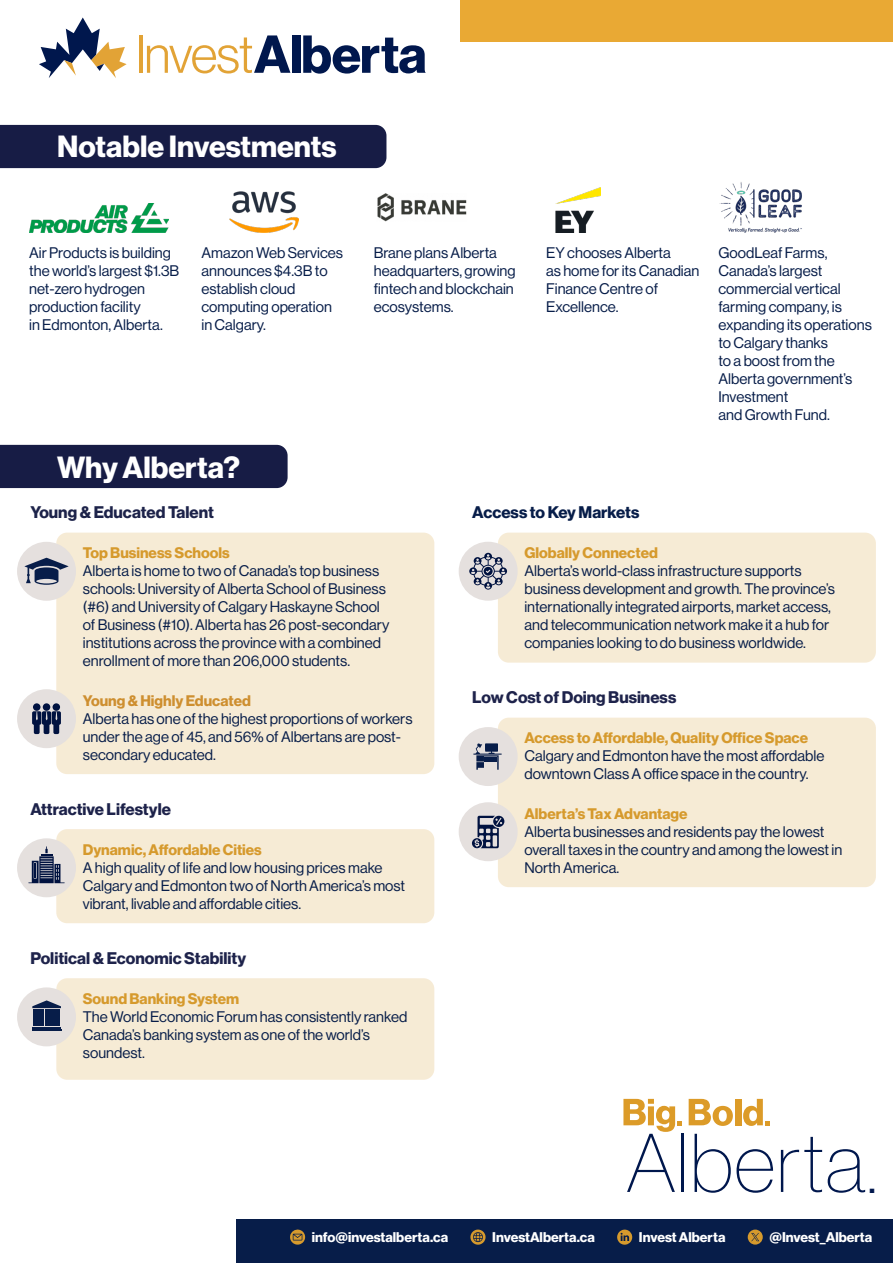
<style>
.page{position:relative;width:893px;height:1263px;background:#fff}
.page>*{position:absolute;margin:0;border:0;box-sizing:border-box;transform-origin:0 0}
.t1{font:30px "N Haas Grotesk DS Pro 75 Bd";color:#fff}
.t2{font:25.5px "N Haas Grotesk DS Pro 75 Bd";color:#00174d}
.t3{font:16.5px "N Haas Grotesk DS Pro 75 Bd";color:#1e234b}
.t4{font:16.5px "N Haas Grotesk DS Pro 75 Bd";color:#1d234a}
.t5{font:16.5px "N Haas Grotesk DS Pro 75 Bd";color:#1d224a}
.t6{font:16.5px "N Haas Grotesk DS Pro 75 Bd";color:#071d49}
.t7{font:15px/18px "N Haas Grotesk DS Pro 55 Rg";color:#071d49}
.t8{font:15px "N Haas Grotesk DS Pro 75 Bd";color:#d69a2d}
.t9{font:15px "N Haas Grotesk DS Pro 75 Bd";color:#ce8f30}
.t10{font:13.8px "N Haas Grotesk DS Pro 75 Bd";color:#fff}
</style>
<div class="page">
<div style="left:0;top:445px;width:288px;height:43px;background:#171c45"></div>
<div style="left:498px;top:533px;width:378px;height:130px;background:#f6ebd5;border-radius:11px"></div>
<div style="left:498px;top:718px;width:378px;height:169px;background:#f6ebd5;border-radius:11px"></div>
<div style="left:0;top:125px;width:386px;height:43px;background:#171c45"></div>
<div style="left:56px;top:829px;width:378px;height:94px;background:#f6ebd5;border-radius:11px"></div>
<div style="left:56px;top:533px;width:378px;height:241px;background:#f6ebd5;border-radius:11px"></div>
<div style="left:56px;top:978px;width:378px;height:102px;background:#f6ebd5;border-radius:11px"></div>
<img style="left:556px;top:188px;width:45px;height:45px">
<img style="left:377px;top:193px;width:90px;height:29px">
<img style="left:719px;top:182px;width:83px;height:51px">
<img style="left:29px;top:203px;width:140px;height:30px">
<img style="left:229px;top:192px;width:69px;height:41px">
<div style="left:460px;top:0;width:433px;height:42px;background:#e9a934"></div>
<hr style="left:139px;top:35px;width:3px;height:38px;background:#e2a336">
<svg style="left:147px;top:35px;width:143px;height:39px"></svg>
<div style="left:292px;top:35px;width:8px;height:38px;background:#00174d"></div>
<svg style="left:303px;top:35px;width:123px;height:39px"></svg>
<svg style="left:39px;top:17px;width:88px;height:61px"></svg>
<hr style="left:682px;top:1134px;width:2px;height:58px;background:#00174d">
<svg style="left:695px;top:1134px;width:78px;height:59px"></svg>
<svg style="left:781px;top:1137px;width:41px;height:55px"></svg>
<svg style="left:828px;top:1149px;width:37px;height:44px"></svg>
<svg style="left:623px;top:1099px;width:58px;height:93px"></svg>
<svg style="left:689px;top:1099px;width:44px;height:27px"></svg>
<div style="left:735px;top:1099px;width:6px;height:26px;background:#dc9b28"></div>
<svg style="left:743px;top:1099px;width:26px;height:27px"></svg>
<div style="left:237px;top:1220px;width:656px;height:43px;background:#071d49"></div>
<svg style="left:617px;top:1229px;width:15px;height:16px"></svg>
<svg style="left:748px;top:1229px;width:15px;height:15px"></svg>
<svg style="left:470px;top:1229px;width:15px;height:16px"></svg>
<svg style="left:290px;top:1229px;width:15px;height:15px"></svg>
<div style="left:17px;top:987px;width:59px;height:59px;background:#e5e0de;border-radius:50%"></div>
<hr style="left:32px;top:1029px;width:30px;height:1px;background:#071d49">
<svg style="left:32px;top:1000px;width:29px;height:28px"></svg>
<div style="left:17px;top:838px;width:59px;height:59px;background:#e5e0de;border-radius:50%"></div>
<svg style="left:28px;top:846px;width:37px;height:37px"></svg>
<div style="left:17px;top:689px;width:59px;height:59px;background:#e5e0de;border-radius:50%"></div>
<div style="left:33px;top:703px;width:7px;height:8px;background:#001240;border-radius:50%"></div>
<div style="left:43px;top:703px;width:7px;height:8px;background:#001240;border-radius:50%"></div>
<div style="left:53px;top:703px;width:7px;height:8px;background:#001240;border-radius:50%"></div>
<svg style="left:32px;top:711px;width:29px;height:23px"></svg>
<div style="left:17px;top:542px;width:59px;height:59px;background:#e5e0de;border-radius:50%"></div>
<svg style="left:25px;top:558px;width:44px;height:27px"></svg>
<div style="left:459px;top:802px;width:59px;height:59px;background:#e5e0de;border-radius:50%"></div>
<svg style="left:472px;top:816px;width:32px;height:32px"></svg>
<div style="left:459px;top:727px;width:59px;height:59px;background:#e5e0de;border-radius:50%"></div>
<svg style="left:473px;top:743px;width:29px;height:27px"></svg>
<div style="left:459px;top:542px;width:59px;height:59px;background:#e5e0de;border-radius:50%"></div>
<svg style="left:469px;top:553px;width:38px;height:37px"></svg>
<h1 class="t1" style="left:57px;top:129px;width:281px">Notable Investments</h1>
<p class="t7" style="left:29px;top:244px;width:152px">Air Products is building the world’s largest $1.3B net-zero hydrogen production facility<br>in Edmonton, Alberta.</p>
<p class="t7" style="left:201px;top:244px;width:143px">Amazon Web Services announces $4.3B to establish cloud computing operation in Calgary.</p>
<h1 class="t1" style="left:57px;top:450px;width:185px">Why Alberta?</h1>
<p class="t7" style="left:374px;top:244px;width:143px">Brane plans Alberta headquarters, growing fintech and blockchain ecosystems.</p>
<p class="t7" style="left:718px;top:244px;width:155px">GoodLeaf Farms,<br>Canada’s largest commercial vertical farming company, is expanding its operations to Calgary thanks<br>to a boost from the<br>Alberta government’s<br>Investment<br>and Growth Fund.</p>
<p class="t7" style="left:546px;top:244px;width:155px">EY chooses Alberta<br>as home for its Canadian<br>Finance Centre of<br>Excellence.</p>
<p class="t4" style="left:30px;top:503px;width:185px">Young &amp; Educated Talent</p>
<p class="t8" style="left:83px;top:544px;width:148px">Top Business Schools</p>
<p class="t7" style="left:83px;top:562px;width:308px">Alberta is home to two of Canada’s top business schools: University of Alberta School of Business (#6) and University of Calgary Haskayne School of Business (#10). Alberta has 26 post-secondary institutions across the province with a combined enrollment of more than 206,000 students.</p>
<p class="t9" style="left:83px;top:692px;width:170px">Young &amp; Highly Educated</p>
<p class="t7" style="left:83px;top:710px;width:331px">Alberta has one of the highest proportions of workers under the age of 45, and 56% of Albertans are post&shy;secondary educated.</p>
<p class="t5" style="left:30px;top:799px;width:142px">Attractive Lifestyle</p>
<p class="t8" style="left:83px;top:841px;width:181px">Dynamic, Affordable Cities</p>
<p class="t7" style="left:83px;top:859px;width:324px">A high quality of life and low housing prices make<br>Calgary and Edmonton two of North America’s most vibrant, livable and affordable cities.</p>
<p class="t3" style="left:30px;top:948px;width:217px">Political &amp; Economic Stability</p>
<p class="t8" style="left:83px;top:990px;width:158px">Sound Banking System</p>
<p class="t7" style="left:83px;top:1008px;width:326px">The World Economic Forum has consistently ranked<br>Canada’s banking system as one of the world’s soundest.</p>
<p class="t6" style="left:472px;top:503px;width:169px">Access to Key Markets</p>
<p class="t8" style="left:524px;top:544px;width:135px">Globally Connected</p>
<p class="t7" style="left:524px;top:562px;width:312px">Alberta’s world-class infrastructure supports business development and growth. The province’s internationally integrated airports, market access, and telecommunication network make it a hub for companies looking to do business worldwide.</p>
<p class="t3" style="left:472px;top:688px;width:205px">Low Cost of Doing Business</p>
<p class="t8" style="left:524px;top:729px;width:285px">Access to Affordable, Quality Office Space</p>
<p class="t7" style="left:524px;top:747px;width:301px">Calgary and Edmonton have the most affordable downtown Class A office space in the country.</p>
<p class="t8" style="left:524px;top:805px;width:165px">Alberta’s Tax Advantage</p>
<p class="t7" style="left:524px;top:823px;width:319px">Alberta businesses and residents pay the lowest overall taxes in the country and among the lowest in<br>North America.</p>
<h2 class="t2" style="left:869px;top:1169px;width:7px">.</h2>
<p class="t10" style="left:312px;top:1229px;width:138px">info@investalberta.ca</p>
<p class="t10" style="left:492px;top:1229px;width:104px">InvestAlberta.ca</p>
<p class="t10" style="left:639px;top:1229px;width:88px">Invest Alberta</p>
<p class="t10" style="left:769px;top:1229px;width:104px">@Invest_Alberta</p>
</div>
